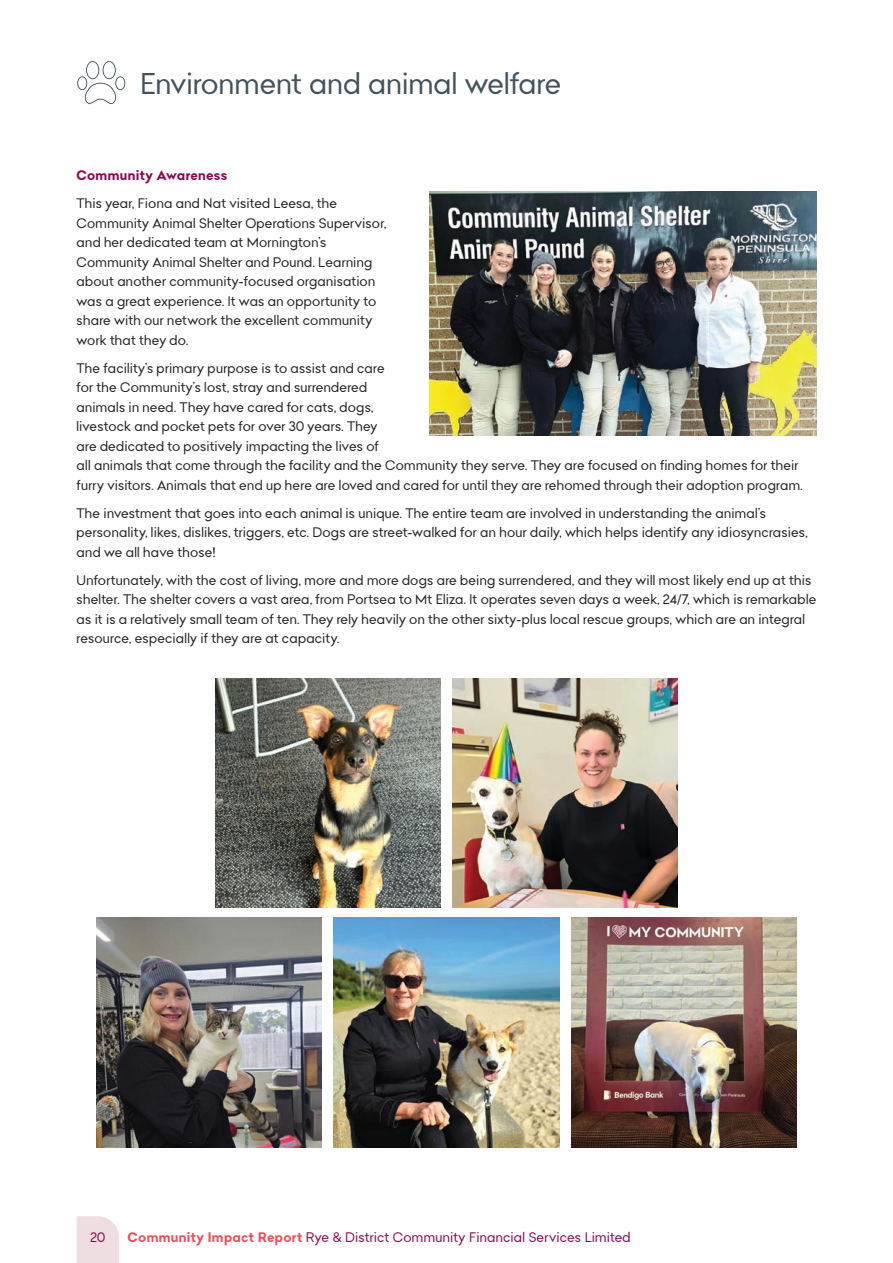
<style>
.page{position:relative;width:893px;height:1263px;background:#fff}
.page>*{position:absolute;margin:0;border:0;box-sizing:border-box;transform-origin:0 0}
.t1{font:29.25px "Bendigo Sans";letter-spacing:.01em;color:#42525c}
.t2{font:13.5px/19.5px "Bendigo Sans";letter-spacing:.02em;color:#231f20}
.t3{font:13.5px "Bendigo Sans";letter-spacing:.015em;color:#88064e}
.t4{font:700 13.5px "Bendigo Sans";letter-spacing:.02em;color:#88064e}
.s1{font-weight:700;color:#ef4d58}
</style>
<div class="page">
<div style="left:77px;top:1216px;width:42px;height:47px;background:#eedee2"></div>
<img style="left:96px;top:918px;width:225px;height:229px">
<img style="left:429px;top:191px;width:387px;height:245px">
<img style="left:215px;top:678px;width:225px;height:230px">
<img style="left:453px;top:678px;width:225px;height:230px">
<img style="left:572px;top:918px;width:225px;height:229px">
<img style="left:334px;top:918px;width:225px;height:229px">
<svg style="left:76px;top:60px;width:50px;height:45px"></svg>
<h1 class="t1" style="left:140px;top:64px;width:422px">Environment and animal welfare</h1>
<p class="t4" style="left:77px;top:167px;width:152px">Community Awareness</p>
<p class="t2" style="left:77px;top:193px;width:311px">This year, Fiona and Nat visited Leesa, the Community Animal Shelter Operations Supervisor, and her dedicated team at Mornington’s Community Animal Shelter and Pound. Learning about another community-focused organisation was a great experience. It was an opportunity to share with our network the excellent community work that they do.</p>
<p class="t2" style="left:77px;top:358px;width:728px">The facility’s primary purpose is to assist and care<br>for the Community’s lost, stray and surrendered<br>animals in need. They have cared for cats, dogs,<br>livestock and pocket pets for over 30 years. They<br>are dedicated to positively impacting the lives of<br>all animals that come through the facility and the Community they serve. They are focused on finding homes for their furry visitors. Animals that end up here are loved and cared for until they are rehomed through their adoption program.</p>
<p class="t2" style="left:77px;top:503px;width:732px">The investment that goes into each animal is unique. The entire team are involved in understanding the animal’s personality, likes, dislikes, triggers, etc. Dogs are street-walked for an hour daily, which helps identify any idiosyncrasies, and we all have those!</p>
<p class="t2" style="left:77px;top:570px;width:741px">Unfortunately, with the cost of living, more and more dogs are being surrendered, and they will most likely end up at this shelter. The shelter covers a vast area, from Portsea to Mt Eliza. It operates seven days a week, 24/7, which is remarkable as it is a relatively small team of ten. They rely heavily on the other sixty-plus local rescue groups, which are an integral resource, especially if they are at capacity.</p>
<p class="t3" style="left:90px;top:1228px;width:16px">2012</p>
<p class="t3" style="left:128px;top:1228px;width:504px"><span class="s1">Community Impact Report</span> Rye &amp; District Community Financial Services Limited</p>
</div>
